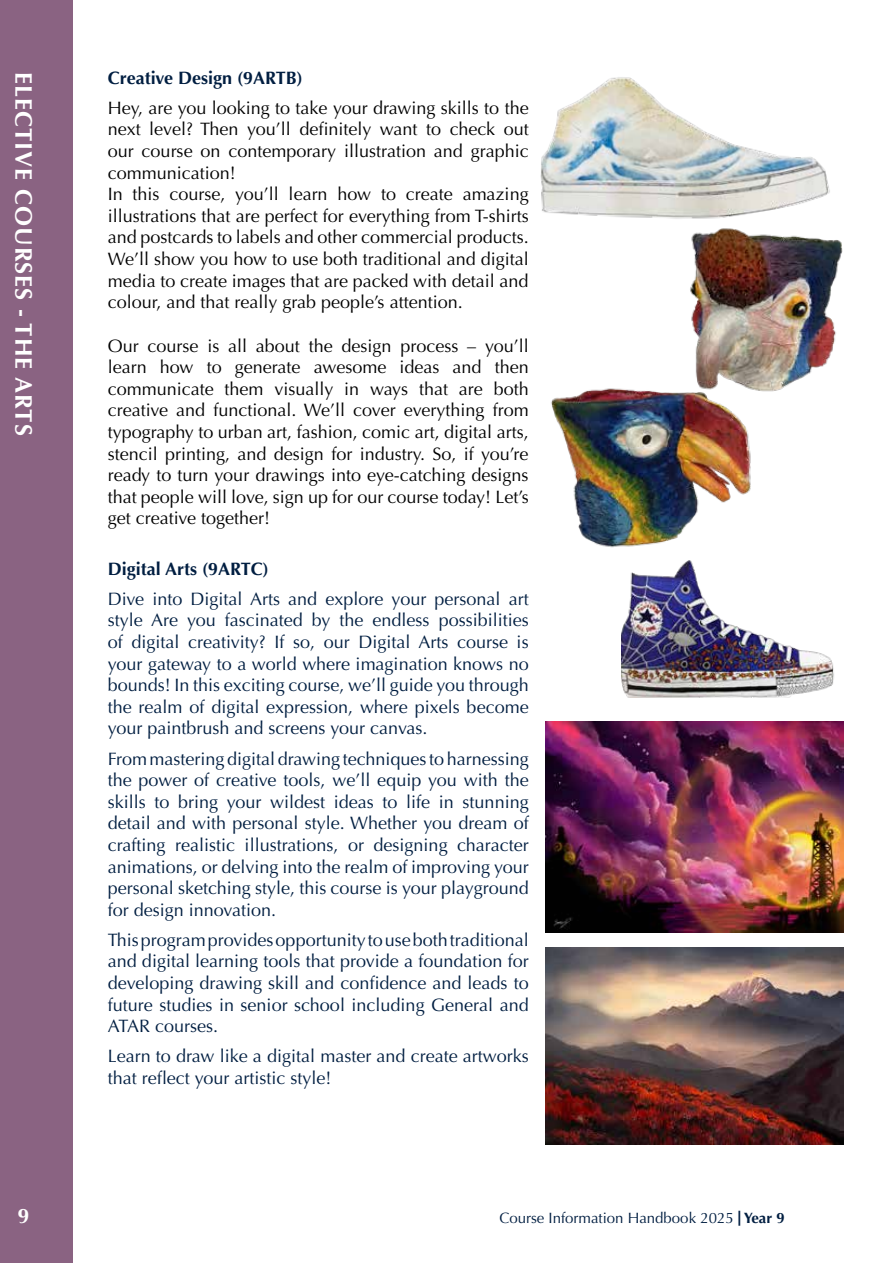
<style>
.page{position:relative;width:893px;height:1263px;background:#fff}
.page>*{position:absolute;margin:0;border:0;box-sizing:border-box;transform-origin:0 0}
.t1{font:700 24px "Optima";letter-spacing:.04em;color:#fff}
.t2{font:700 21px "Optima";color:#fff}
.t3{font:18px/21.6px "Optima";color:#011e41;text-align:justify}
.t4{font:18px/21.6px "Optima";color:#000}
.t5{font:700 18px "Optima";color:#011e41}
.t6{font:15px "Optima";color:#011e41}
.s1{font-weight:900}
.s2{font-weight:700}
</style>
<div class="page">
<div style="left:0;top:0;width:72px;height:1263px;background:#8a6382"></div>
<img style="left:546px;top:948px;width:297px;height:197px">
<img style="left:546px;top:721px;width:297px;height:211px">
<img style="left:690px;top:228px;width:153px;height:164px">
<img style="left:540px;top:77px;width:290px;height:142px">
<img style="left:622px;top:560px;width:212px;height:137px">
<img style="left:551px;top:380px;width:220px;height:168px">
<h1 class="t1" style="left:38px;top:72px;width:365px;rotate:90deg">ELECTIVE COURSES - THE ARTS</h1>
<p class="t5" style="left:108px;top:67px;width:197px">Creative Design (9ARTB)</p>
<p class="t4" style="left:108px;top:97px;width:422px">Hey, are you looking to take your drawing skills to the next level? Then you’ll definitely want to check out our course on contemporary illustration and graphic communication!<br>In this course, you’ll learn how to create amazing illustrations that are perfect for everything from T-shirts and postcards to labels and other commercial products.<br>We’ll show you how to use both traditional and digital media to create images that are packed with detail and colour, and that really grab people’s attention.</p>
<p class="t4" style="left:108px;top:335px;width:422px;text-align:justify">Our course is all about the design process – you’ll learn how to generate awesome ideas and then communicate them visually in ways that are both creative and functional. We’ll cover everything from typography to urban art, fashion, comic art, digital arts, stencil printing, and design for industry. So, if you’re ready to turn your drawings into eye-catching designs that people will love, sign up for our course today! Let’s get creative together!</p>
<p class="t5" style="left:108px;top:558px;width:163px">Digital Arts (9ARTC)</p>
<p class="t3" style="left:108px;top:588px;width:422px">Dive into Digital Arts and explore your personal art style Are you fascinated by the endless possibilities of digital creativity? If so, our Digital Arts course is your gateway to a world where imagination knows no bounds! In this exciting course, we’ll guide you through the realm of digital expression, where pixels become your paintbrush and screens your canvas.</p>
<p class="t3" style="left:108px;top:748px;width:422px">From mastering digital drawing techniques to harnessing the power of creative tools, we’ll equip you with the skills to bring your wildest ideas to life in stunning detail and with personal style. Whether you dream of crafting realistic illustrations, or designing character animations, or delving into the realm of improving your personal sketching style, this course is your playground for design innovation.</p>
<p class="t3" style="left:108px;top:929px;width:422px">This program provides opportunity to use both traditional and digital learning tools that provide a foundation for developing drawing skill and confidence and leads to future studies in senior school including General and ATAR courses.</p>
<p class="t3" style="left:108px;top:1046px;width:422px">Learn to draw like a digital master and create artworks that reflect your artistic style!</p>
<p class="t2" style="left:18px;top:1204px;width:13px">9</p>
<p class="t6" style="left:499px;top:1209px;width:287px">Course Information Handbook 2025 <span class="s1">|</span> <span class="s2">Year 9</span></p>
</div>
